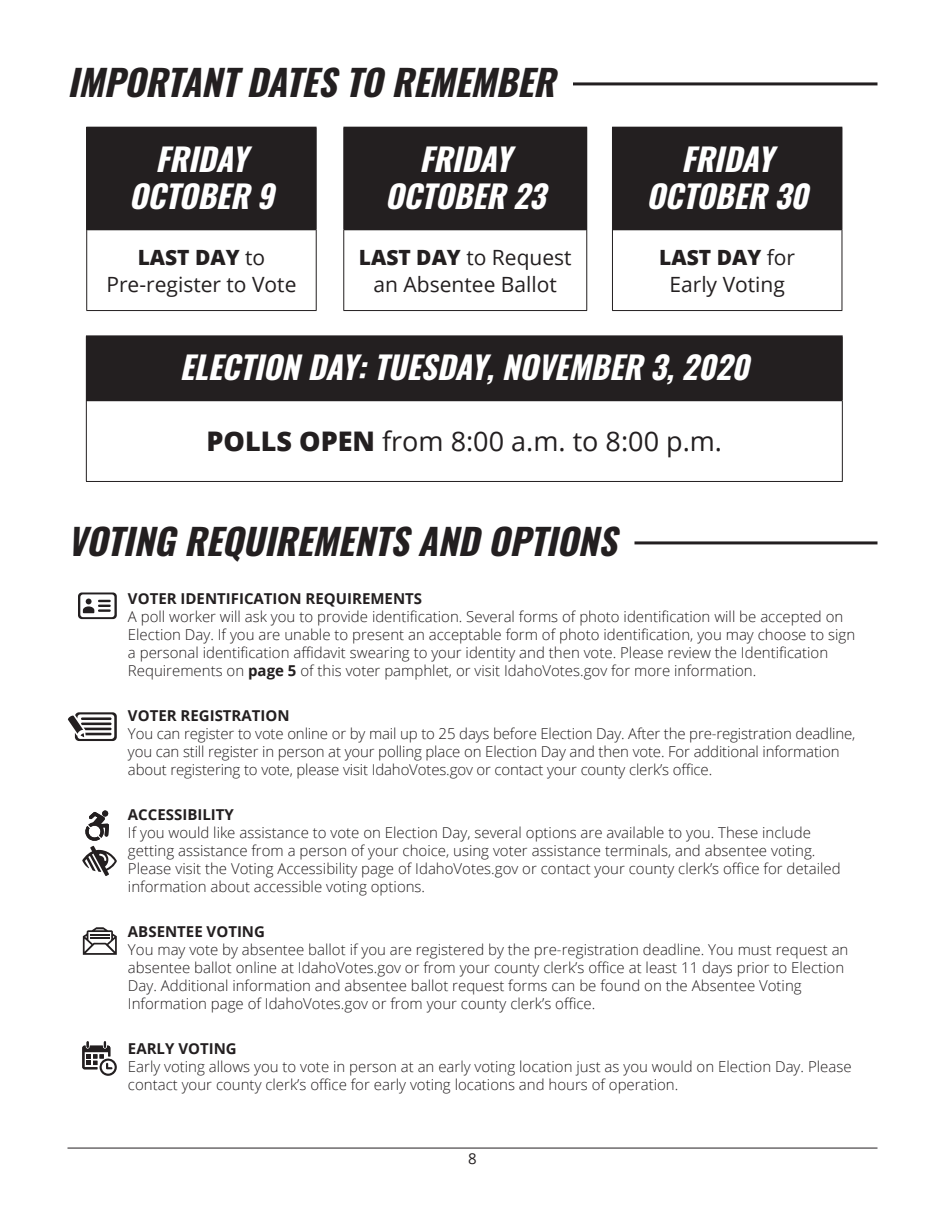
<style>
.page{position:relative;width:945px;height:1215px;background:#fff}
.page>*{position:absolute;margin:0;border:0;box-sizing:border-box;transform-origin:0 0}
.Chapter_Titles{font:italic 700 36px "Oswald";color:#231f20}
.Table_-_VOTE_-_Headi{font:italic 700 31.5px "Oswald";color:#fff}
.Body_Text_-_Intro{font:27px "Open Sans";color:#231f20}
.Body_Text_-_Intro-2{font:21px/27px "Open Sans";color:#231f20;text-align:center}
.Condensed_Paragraph{font:300 15px/18px "Open Sans";color:#231f20}
.Chapter_Subtitles_Lv{font:700 15px "Open Sans";color:#231f20}
.t1{font:15px "Open Sans";color:#231f20}
.s1{font-weight:800}
.s2{font-weight:700}
</style>
<div class="page">
<hr style="left:68px;top:1148px;width:810px;height:1px;background:#231f20">
<svg style="left:78px;top:593px;width:39px;height:26px"></svg>
<svg style="left:68px;top:712px;width:49px;height:29px"></svg>
<hr style="left:81px;top:723px;width:31px;height:2px;background:#231f20">
<svg style="left:82px;top:810px;width:35px;height:66px"></svg>
<svg style="left:83px;top:927px;width:34px;height:28px"></svg>
<svg style="left:82px;top:1041px;width:35px;height:35px"></svg>
<div style="left:87px;top:127px;width:229px;height:103px;background:#231f20"></div>
<hr style="left:86px;top:127px;width:231px;height:1px;background:#231f20">
<hr style="left:86px;top:128px;width:1px;height:102px;background:#231f20">
<hr style="left:316px;top:128px;width:1px;height:102px;background:#231f20">
<hr style="left:86px;top:230px;width:1px;height:80px;background:#231f20">
<hr style="left:316px;top:230px;width:1px;height:80px;background:#231f20">
<hr style="left:86px;top:310px;width:231px;height:1px;background:#231f20">
<div style="left:344px;top:127px;width:243px;height:103px;background:#231f20"></div>
<hr style="left:343px;top:127px;width:244px;height:1px;background:#231f20">
<hr style="left:343px;top:128px;width:1px;height:102px;background:#231f20">
<hr style="left:343px;top:230px;width:1px;height:80px;background:#231f20">
<hr style="left:586px;top:230px;width:1px;height:80px;background:#231f20">
<hr style="left:343px;top:310px;width:244px;height:1px;background:#231f20">
<div style="left:86px;top:336px;width:756px;height:64px;background:#231f20"></div>
<hr style="left:87px;top:400px;width:755px;height:1px;background:#231f20">
<hr style="left:842px;top:336px;width:1px;height:64px;background:#231f20">
<hr style="left:86px;top:400px;width:1px;height:81px;background:#231f20">
<hr style="left:842px;top:400px;width:1px;height:81px;background:#231f20">
<hr style="left:86px;top:481px;width:757px;height:1px;background:#231f20">
<div style="left:612px;top:127px;width:230px;height:103px;background:#231f20"></div>
<hr style="left:842px;top:128px;width:1px;height:102px;background:#231f20">
<hr style="left:612px;top:230px;width:1px;height:80px;background:#231f20">
<hr style="left:842px;top:230px;width:1px;height:80px;background:#231f20">
<hr style="left:612px;top:310px;width:230px;height:1px;background:#231f20">
<hr style="left:573px;top:82px;width:305px;height:3px;background:#231f20">
<hr style="left:634px;top:541px;width:244px;height:3px;background:#231f20">
<p class="Chapter_Titles" style="left:68px;top:63px;width:502px">IMPORTANTDATESTOREMEMBER</p>
<p class="Table_-_VOTE_-_Headi" style="left:156px;top:142px;width:104px">FRIDAY</p>
<p class="Table_-_VOTE_-_Headi" style="left:129px;top:180px;width:158px">OCTOBER9</p>
<p class="Body_Text_-_Intro-2" style="left:106px;top:243px;width:192px"><span class="s1">LAST DAY</span> to<br>Pre-register to Vote</p>
<p class="Table_-_VOTE_-_Headi" style="left:419px;top:142px;width:104px">FRIDAY</p>
<p class="Table_-_VOTE_-_Headi" style="left:385px;top:180px;width:173px">OCTOBER23</p>
<p class="Body_Text_-_Intro-2" style="left:359px;top:243px;width:214px"><span class="s1">LAST DAY</span> to Request an Absentee Ballot</p>
<p class="Table_-_VOTE_-_Headi" style="left:681px;top:142px;width:104px">FRIDAY</p>
<p class="Table_-_VOTE_-_Headi" style="left:646px;top:180px;width:174px">OCTOBER30</p>
<p class="Body_Text_-_Intro-2" style="left:659px;top:243px;width:137px"><span class="s1">LAST DAY</span> for<br>Early Voting</p>
<p class="Table_-_VOTE_-_Headi" style="left:180px;top:351px;width:582px">ELECTIONDAY:TUESDAY,NOVEMBER3,2020</p>
<p class="Body_Text_-_Intro" style="left:207px;top:423px;width:517px"><span class="s1">POLLS OPEN</span> from 8:00 a.m. to 8:00 p.m.</p>
<p class="Chapter_Titles" style="left:68px;top:522px;width:563px">VOTINGREQUIREMENTSANDOPTIONS</p>
<p class="Chapter_Subtitles_Lv" style="left:128px;top:588px;width:296px">VOTER IDENTIFICATION REQUIREMENTS</p>
<p class="Condensed_Paragraph" style="left:128px;top:607px;width:729px">A poll worker will ask you to provide identification. Several forms of photo identification will be accepted on Election Day. If you are unable to present an acceptable form of photo identification, you may choose to sign a personal identification affidavit swearing to your identity and then vote. Please review the Identification Requirements on <span class="s2">page 5</span> of this voter pamphlet, or visit IdahoVotes.gov for more information.</p>
<p class="Chapter_Subtitles_Lv" style="left:128px;top:705px;width:163px">VOTER REGISTRATION</p>
<p class="Condensed_Paragraph" style="left:128px;top:724px;width:729px">You can register to vote online or by mail up to 25 days before Election Day. After the pre-registration deadline, you can still register in person at your polling place on Election Day and then vote. For additional information about registering to vote, please visit IdahoVotes.gov or contact your county clerk’s office.</p>
<p class="Chapter_Subtitles_Lv" style="left:128px;top:804px;width:107px">ACCESSIBILITY</p>
<p class="Condensed_Paragraph" style="left:128px;top:823px;width:714px">If you would like assistance to vote on Election Day, several options are available to you. These include getting assistance from a person of your choice, using voter assistance terminals, and absentee voting.<br>Please visit the Voting Accessibility page of IdahoVotes.gov or contact your county clerk’s office for detailed information about accessible voting options.</p>
<p class="Chapter_Subtitles_Lv" style="left:128px;top:921px;width:139px">ABSENTEE VOTING</p>
<p class="Condensed_Paragraph" style="left:128px;top:940px;width:722px">You may vote by absentee ballot if you are registered by the pre-registration deadline. You must request an absentee ballot online at IdahoVotes.gov or from your county clerk’s office at least 11 days prior to Election Day. Additional information and absentee ballot request forms can be found on the Absentee Voting Information page of IdahoVotes.gov or from your county clerk’s office.</p>
<p class="Chapter_Subtitles_Lv" style="left:128px;top:1038px;width:110px">EARLY VOTING</p>
<p class="Condensed_Paragraph" style="left:128px;top:1057px;width:725px">Early voting allows you to vote in person at an early voting location just as you would on Election Day. Please contact your county clerk’s office for early voting locations and hours of operation.</p>
<p class="t1" style="left:468px;top:1148px;width:10px">8</p>
</div>
